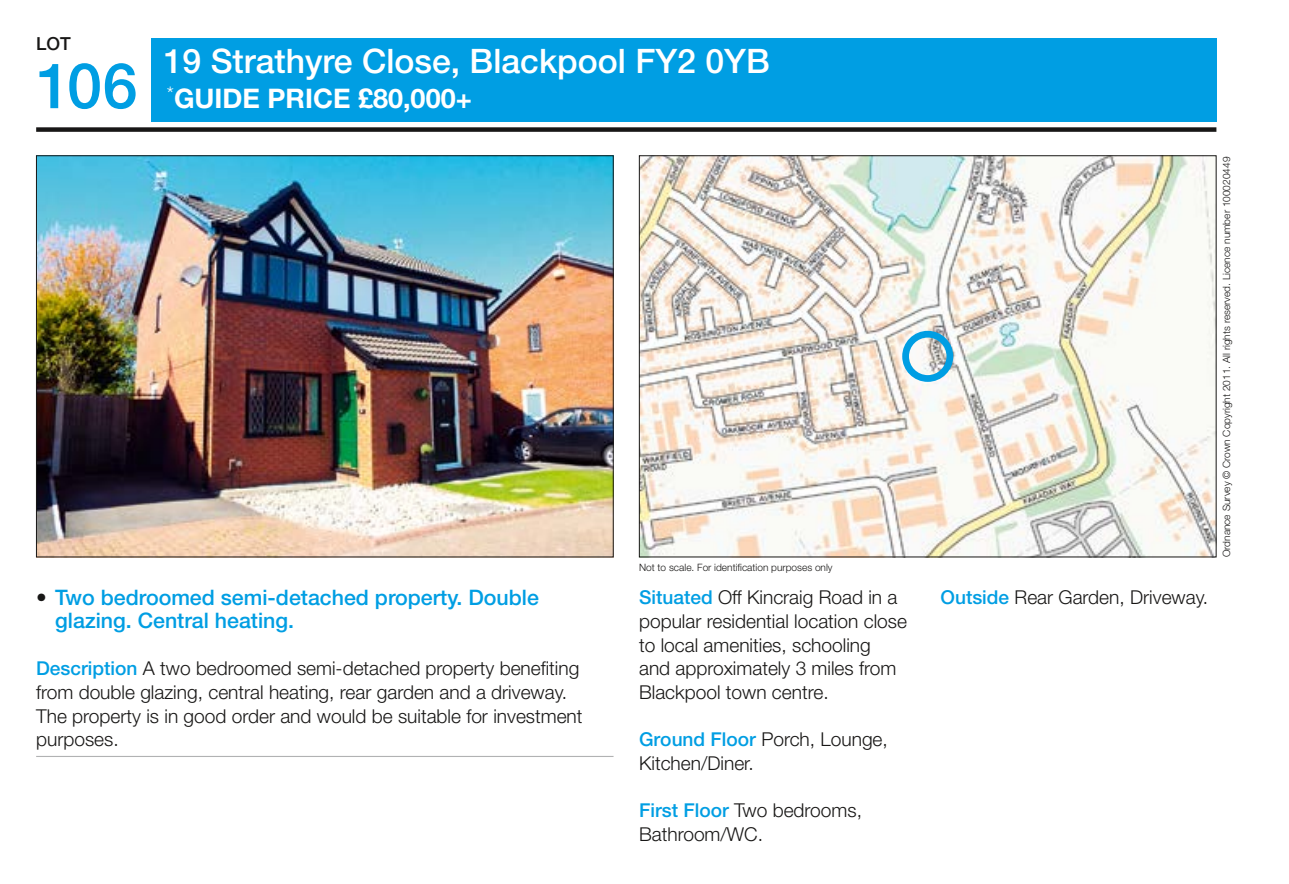
<style>
.page{position:relative;width:1289px;height:884px;background:#fff}
.page>*{position:absolute;margin:0;border:0;box-sizing:border-box;transform-origin:0 0}
.t1{font:500 63px "Helvetica Neue LT Std";color:#009ee3}
.t2{font:500 33.75px "Helvetica Neue LT Std";color:#fff}
.t3{font:700 27px "Helvetica Neue LT Std";color:#fff}
.t4{font:500 21.38px/23.6px "Helvetica Neue LT Std";color:#009ee3}
.t5{font:300 19.12px/23.6px "Helvetica Neue LT Std";color:#181716}
.t6{font:500 18px "Helvetica Neue LT Std";color:#181716}
.t7{font:300 10.12px "Helvetica Neue LT Std";color:#181716}
.s1{color:#181716}
.s2{font-weight:500;color:#009ee3}
</style>
<div class="page">
<div style="left:151px;top:38px;width:1065px;height:83px;background:#009ee3"></div>
<div style="left:36px;top:127px;width:1180px;height:5px;background:#181716"></div>
<img style="left:38px;top:157px;width:573px;height:398px">
<img style="left:641px;top:157px;width:573px;height:398px">
<hr style="left:36px;top:756px;width:577px;height:1px;background:#b1b2b3">
<div style="left:902px;top:331px;width:51px;height:51px;border:7px solid #009ee3;border-radius:50%"></div>
<p class="t6" style="left:36px;top:33px;width:36px">LOT</p>
<h1 class="t1" style="left:36px;top:48px;width:103px">106</h1>
<h2 class="t2" style="left:164px;top:40px;width:607px">19 Strathyre Close, Blackpool FY2 0YB</h2>
<h3 class="t3" style="left:167px;top:82px;width:306px"><sup>*</sup>GUIDE PRICE £80,000+</h3>
<p class="t7" style="left:639px;top:561px;width:195px">Not to scale. For identification purposes only</p>
<p class="t4" style="left:55px;top:585px;width:485px;text-indent:-19px"><span class="s1">•</span> Two bedroomed semi-detached property. Double glazing. Central heating.</p>
<p class="t5" style="left:36px;top:656px;width:548px"><span class="s2">Description</span> A two bedroomed semi-detached property benefiting from double glazing, central heating, rear garden and a driveway.<br>The property is in good order and would be suitable for investment purposes.</p>
<p class="t5" style="left:639px;top:585px;width:269px"><span class="s2">Situated</span> Off Kincraig Road in a popular residential location close to local amenities, schooling<br>and approximately 3 miles from<br>Blackpool town centre.</p>
<p class="t5" style="left:639px;top:727px;width:250px"><span class="s2">Ground Floor</span> Porch, Lounge,<br>Kitchen/Diner.</p>
<p class="t5" style="left:639px;top:798px;width:224px"><span class="s2">First Floor</span> Two bedrooms,<br>Bathroom/WC.</p>
<p class="t5" style="left:940px;top:585px;width:269px"><span class="s2">Outside</span> Rear Garden, Driveway.</p>
<p class="t7" style="left:1220px;top:557px;width:402px;rotate:-90deg">Ordnance Survey © Crown Copyright 2011. All rights reserved. Licence number 100020449</p>
</div>
